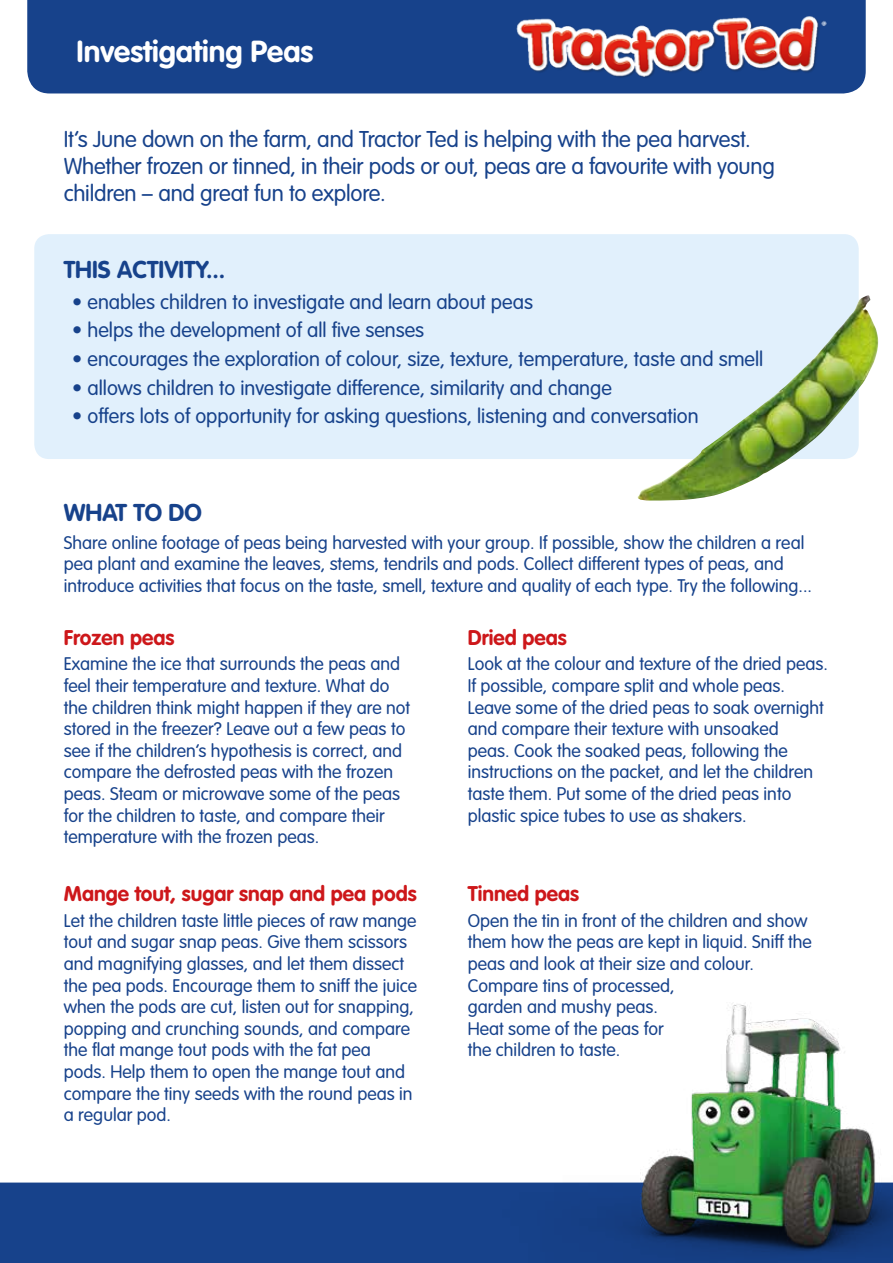
<style>
.page{position:relative;width:893px;height:1263px;background:#fff}
.page>*{position:absolute;margin:0;border:0;box-sizing:border-box;transform-origin:0 0}
.t1{font:700 30px "VAG Rounded";color:#fff}
.t2{font:700 24px "VAG Rounded";color:#17428b}
.t3{font:300 22.5px/27px "VAG Rounded";letter-spacing:-.01em;color:#17428b}
.t4{font:700 21px "VAG Rounded";color:#cd171a}
.t5{font:300 20.25px "VAG Rounded";color:#17428b}
.t6{font:300 18px/21.6px "VAG Rounded";color:#17428b}
</style>
<div class="page">
<div style="left:0;top:1182px;width:493px;height:81px;background:#17428b"></div>
<div style="left:27px;top:0;width:839px;height:94px;background:#17428b"></div>
<img style="left:514px;top:4px;width:339px;height:86px">
<div style="left:32px;top:232px;width:829px;height:229px;background:#e1f0fc;border-radius:17px"></div>
<div style="left:30px;top:230px;width:833px;height:233px;border:4px solid #fff;border-radius:17px"></div>
<img style="left:493px;top:1003px;width:400px;height:260px">
<img style="left:638px;top:295px;width:240px;height:205px">
<h1 class="t1" style="left:77px;top:34px;width:238px">Investigating Peas</h1>
<p class="t3" style="left:64px;top:126px;width:712px">It’s June down on the farm, and Tractor Ted is helping with the pea harvest.<br>Whether frozen or tinned, in their pods or out, peas are a favourite with young children – and great fun to explore.</p>
<h2 class="t2" style="left:64px;top:256px;width:163px">THIS ACTIVITY...</h2>
<p class="t5" style="left:72px;top:290px;width:462px">• enables children to investigate and learn about peas</p>
<p class="t5" style="left:72px;top:319px;width:353px">• helps the development of all five senses</p>
<p class="t5" style="left:72px;top:347px;width:693px">• encourages the exploration of colour, size, texture, temperature, taste and smell</p>
<p class="t5" style="left:72px;top:376px;width:541px">• allows children to investigate difference, similarity and change</p>
<p class="t5" style="left:72px;top:404px;width:628px">• offers lots of opportunity for asking questions, listening and conversation</p>
<h2 class="t2" style="left:64px;top:499px;width:140px">WHAT TO DO</h2>
<p class="t6" style="left:64px;top:532px;width:750px">Share online footage of peas being harvested with your group. If possible, show the children a real pea plant and examine the leaves, stems, tendrils and pods. Collect different types of peas, and introduce activities that focus on the taste, smell, texture and quality of each type. Try the following...</p>
<p class="t4" style="left:64px;top:625px;width:112px">Frozen peas</p>
<p class="t6" style="left:64px;top:653px;width:348px">Examine the ice that surrounds the peas and feel their temperature and texture. What do the children think might happen if they are not stored in the freezer? Leave out a few peas to see if the children’s hypothesis is correct, and compare the defrosted peas with the frozen peas. Steam or microwave some of the peas for the children to taste, and compare their temperature with the frozen peas.</p>
<p class="t4" style="left:468px;top:625px;width:100px">Dried peas</p>
<p class="t6" style="left:468px;top:653px;width:362px">Look at the colour and texture of the dried peas.<br>If possible, compare split and whole peas.<br>Leave some of the dried peas to soak overnight and compare their texture with unsoaked<br>peas. Cook the soaked peas, following the instructions on the packet, and let the children taste them. Put some of the dried peas into plastic spice tubes to use as shakers.</p>
<p class="t4" style="left:64px;top:881px;width:354px">Mange tout, sugar snap and pea pods</p>
<p class="t6" style="left:64px;top:910px;width:355px">Let the children taste little pieces of raw mange tout and sugar snap peas. Give them scissors and magnifying glasses, and let them dissect the pea pods. Encourage them to sniff the juice when the pods are cut, listen out for snapping, popping and crunching sounds, and compare the flat mange tout pods with the fat pea pods. Help them to open the mange tout and compare the tiny seeds with the round peas in a regular pod.</p>
<p class="t4" style="left:468px;top:881px;width:113px">Tinned peas</p>
<p class="t6" style="left:468px;top:910px;width:346px">Open the tin in front of the children and show them how the peas are kept in liquid. Sniff the peas and look at their size and colour.<br>Compare tins of processed,<br>garden and mushy peas.<br>Heat some of the peas for<br>the children to taste.</p>
</div>
